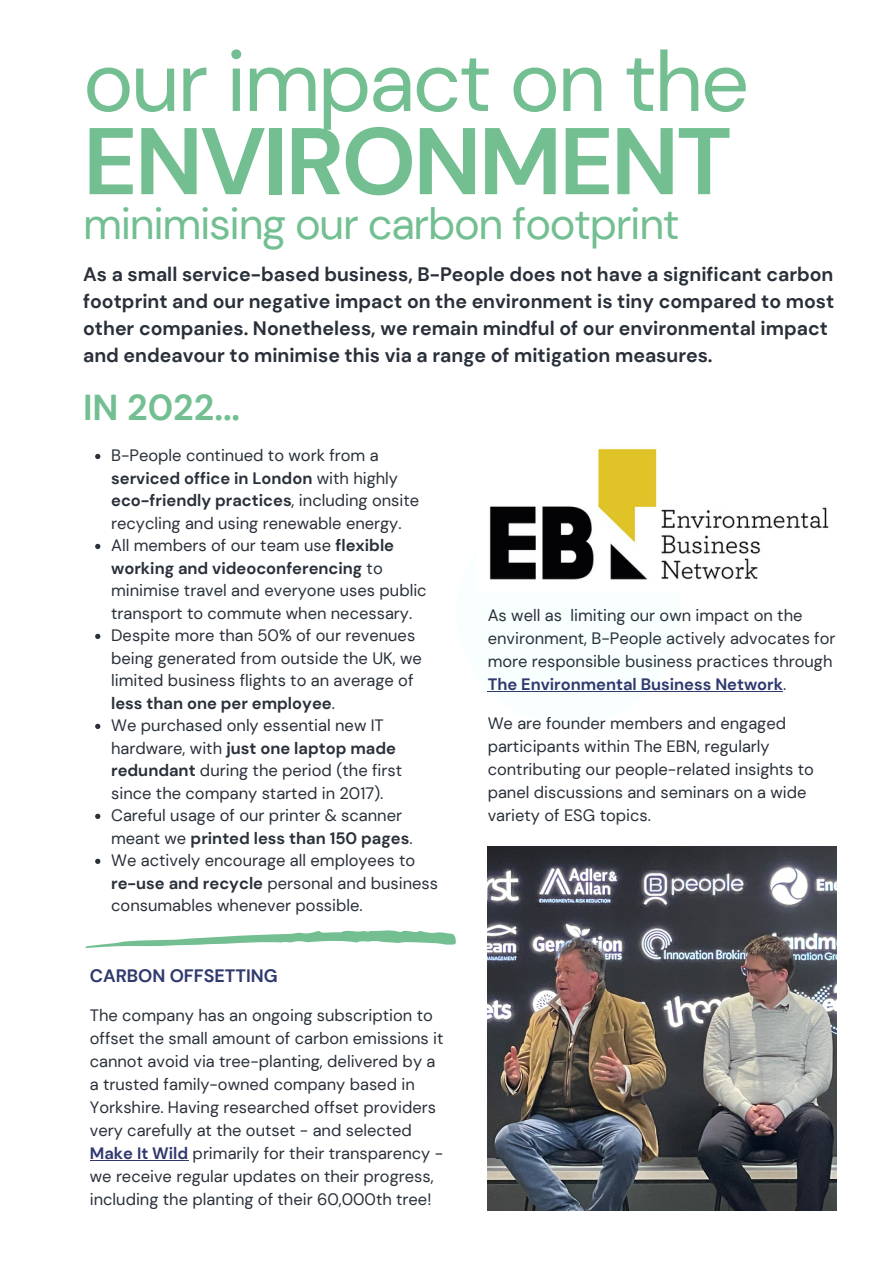
<style>
.page{position:relative;width:893px;height:1264px;background:#fff}
.page>*{position:absolute;margin:0;border:0;box-sizing:border-box;transform-origin:0 0}
.t1{font:700 94.35px "DM Sans";letter-spacing:-.03em;color:#73bf92}
.t2{font:85.5px "DM Sans";letter-spacing:-.03em;color:#73bf92}
.t3{font:43.5px "DM Sans";letter-spacing:-.03em;color:#73bf92}
.t4{font:700 36px "DM Sans";color:#73bf92}
.t5{font:700 19.5px/27px "DM Sans";color:#293039}
.t6{font:700 18px "DM Sans";color:#2f396e}
.t7{font:16.5px/22.5px "DM Sans";color:#293039}
.s1{font-weight:700}
.s2{font-weight:700;color:#2f396e}
</style>
<div class="page">
<div style="left:456px;top:500px;width:225px;height:225px;background:#f9ffff;border-radius:50%"></div>
<img style="left:489px;top:448px;width:340px;height:132px">
<svg style="left:85px;top:930px;width:371px;height:18px"></svg>
<img style="left:487px;top:846px;width:349px;height:364px">
<svg style="left:95px;top:454px;width:5px;height:5px"></svg>
<svg style="left:95px;top:544px;width:5px;height:5px"></svg>
<svg style="left:95px;top:633px;width:5px;height:6px"></svg>
<svg style="left:95px;top:723px;width:5px;height:6px"></svg>
<svg style="left:95px;top:813px;width:5px;height:6px"></svg>
<svg style="left:95px;top:858px;width:5px;height:6px"></svg>
<hr style="left:487px;top:690px;width:296px;height:1px;background:#2f396e">
<hr style="left:90px;top:1160px;width:98px;height:1px;background:#2f396e">
<h2 class="t2" style="left:83px;top:26px;width:667px">our impact on the</h2>
<h1 class="t1" style="left:83px;top:100px;width:650px">ENVIRONMENT</h1>
<h3 class="t3" style="left:83px;top:196px;width:598px">minimising our carbon footprint</h3>
<p class="t5" style="left:83px;top:261px;width:752px">As a small service-based business, B-People does not have a significant carbon footprint and our negative impact on the environment is tiny compared to most other companies. Nonetheless, we remain mindful of our environmental impact and endeavour to minimise this via a range of mitigation measures.</p>
<h3 class="t4" style="left:83px;top:384px;width:159px">IN 2022...</h3>
<p class="t7" style="left:111px;top:444px;width:328px">B-People continued to work from a <span class="s1">serviced office in London</span> with highly <span class="s1">eco-friendly practices</span>, including onsite recycling and using renewable energy.<br>All members of our team use <span class="s1">flexible working and videoconferencing</span> to minimise travel and everyone uses public transport to commute when necessary.<br>Despite more than 50% of our revenues being generated from outside the UK, we limited business flights to an average of <span class="s1">less than one per employee</span>.<br>We purchased only essential new IT hardware, with <span class="s1">just one laptop made redundant</span> during the period (the first since the company started in 2017).<br>Careful usage of our printer &amp; scanner meant we <span class="s1">printed less than 150 pages</span>.<br>We actively encourage all employees to <span class="s1">re-use and recycle</span> personal and business consumables whenever possible.</p>
<p class="t6" style="left:90px;top:964px;width:189px">CARBON OFFSETTING</p>
<p class="t7" style="left:90px;top:1004px;width:355px;line-height:23px">The company has an ongoing subscription to offset the small amount of carbon emissions it cannot avoid via tree-planting, delivered by a a trusted family-owned company based in Yorkshire. Having researched offset providers very carefully at the outset - and selected <span class="s2">Make It Wild</span> primarily for their transparency - we receive regular updates on their progress, including the planting of their 60,000th tree!</p>
<p class="t7" style="left:487px;top:603px;width:349px;line-height:23px">As well as limiting our own impact on the environment, B-People actively advocates for more responsible business practices through <span class="s2">The Environmental Business Network</span>.</p>
<p class="t7" style="left:487px;top:711px;width:328px;line-height:23px">We are founder members and engaged participants within The EBN, regularly contributing our people-related insights to panel discussions and seminars on a wide variety of ESG topics.</p>
</div>
